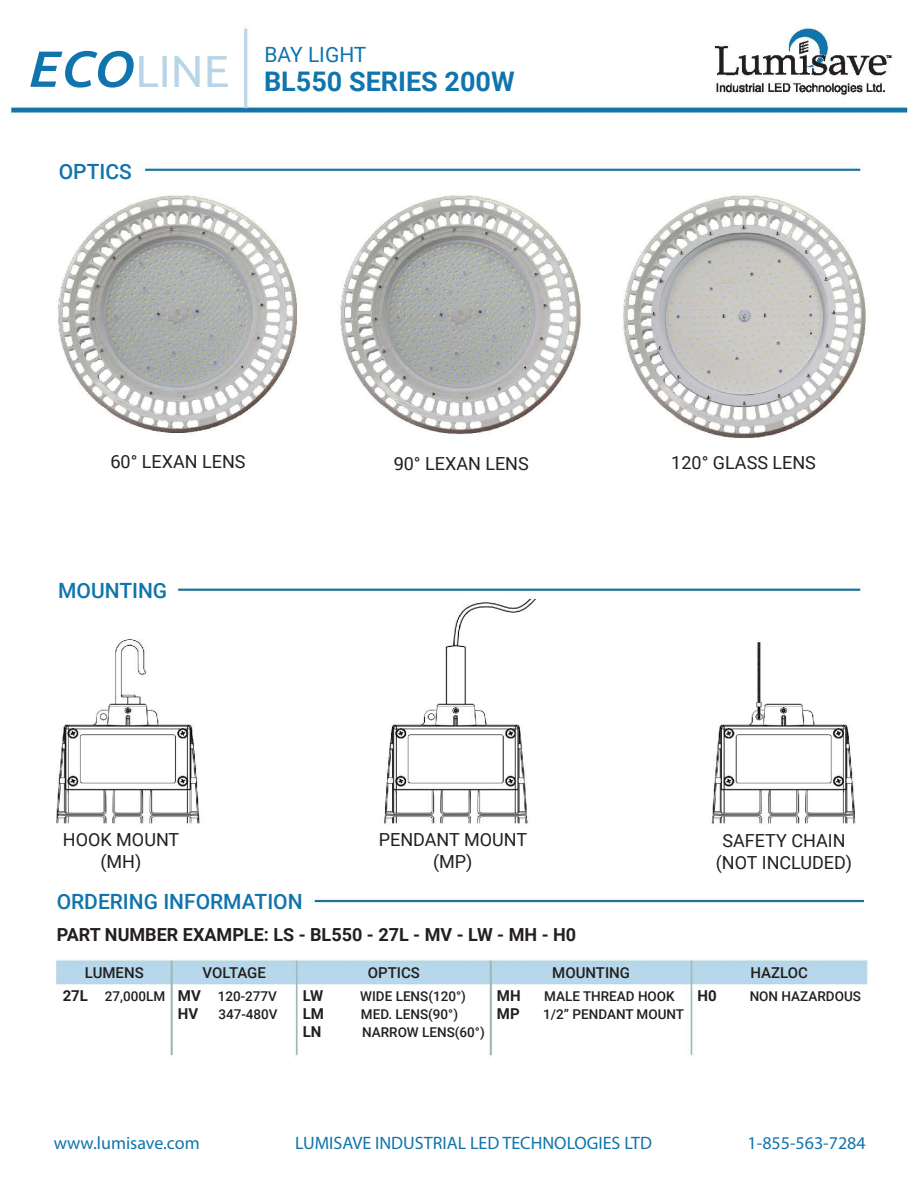
<style>
.page{position:relative;width:918px;height:1188px;background:#fff}
.page>*{position:absolute;margin:0;border:0;box-sizing:border-box;transform-origin:0 0}
.t1{font:700 27px "Roboto";color:#1074ad}
.t2{font:500 21px "Roboto";color:#1074ad}
.t3{font:21px "Roboto";color:#1074ad}
.t4{font:18px/21.6px "Roboto";color:#231f20;text-align:center}
.t5{font:18px "Myriad Pro";color:#1074ad}
.t6{font:700 18px "Roboto";color:#231f20}
.t7{font:500 15px "Roboto";color:#231f20}
.t8{font:700 15px "Roboto";color:#231f20}
.t9{font:500 13.5px "Roboto";color:#231f20}
.s1{font-family:"Ubuntu";font-weight:500;font-style:italic;font-size:50.7px}
.s2{font-family:"Ubuntu";font-weight:400;font-size:45px;color:#b7d5e7}
.s3{font-style:inherit}
.s4{font-weight:700;font-size:15px}
</style>
<div class="page">
<img style="left:8px;top:25px;width:900px;height:1031px">
<img style="left:714px;top:28px;width:179px;height:48px">
<img style="left:57px;top:194px;width:241px;height:241px">
<img style="left:339px;top:195px;width:243px;height:241px">
<img style="left:622px;top:194px;width:245px;height:245px">
<img style="left:54px;top:585px;width:807px;height:239px">
<img style="left:56px;top:960px;width:812px;height:95px">
<h2 class="t3" style="left:264px;top:39px;width:104px">BAY LIGHT</h2>
<h1 class="t1" style="left:26px;top:62px;width:490px"><span class="s1">ECO</span><span class="s2">LINE</span> BL550 SERIES 200W</h1>
<h2 class="t2" style="left:59px;top:156px;width:74px">OPTICS</h2>
<h3 class="t4" style="left:111px;top:450px;width:137px"><span class="s3">6</span>0° LEXAN LENS</h3>
<h3 class="t4" style="left:394px;top:452px;width:137px"><span class="s3">9</span>0° LEXAN LENS</h3>
<h3 class="t4" style="left:671px;top:451px;width:146px">120° GLASS LENS</h3>
<h2 class="t2" style="left:58px;top:576px;width:111px">MOUNTING</h2>
<h3 class="t4" style="left:63px;top:828px;width:118px">HOOK MOUNT (MH)</h3>
<h3 class="t4" style="left:379px;top:828px;width:150px">PENDANT MOUNT (MP)</h3>
<h3 class="t4" style="left:716px;top:829px;width:138px">SAFETY CHAIN (NOT INCLUDED)</h3>
<h2 class="t2" style="left:57px;top:887px;width:248px">ORDERING INFORMATION</h2>
<h3 class="t6" style="left:57px;top:922px;width:521px">PART NUMBER EXAMPLE: LS - BL550 - 27L - MV - LW - MH - H0</h3>
<p class="t7" style="left:85px;top:962px;width:61px">LUMENS</p>
<p class="t7" style="left:203px;top:962px;width:65px">VOLTAGE</p>
<p class="t7" style="left:368px;top:962px;width:54px">OPTICS</p>
<p class="t7" style="left:552px;top:962px;width:79px">MOUNTING</p>
<p class="t7" style="left:750px;top:962px;width:59px">HAZLOC</p>
<p class="t9" style="left:63px;top:987px;width:216px"><span class="s4">27L</span> 27,000LM <span class="s4">MV</span> 120-277V</p>
<p class="t8" style="left:178px;top:1003px;width:22px">HV</p>
<p class="t9" style="left:219px;top:1005px;width:61px">347-480V</p>
<p class="t8" style="left:697px;top:985px;width:21px">H0</p>
<p class="t9" style="left:750px;top:987px;width:113px">NON HAZARDOUS</p>
<p class="t8" style="left:303px;top:985px;width:22px">LW</p>
<p class="t9" style="left:360px;top:987px;width:107px">WIDE LENS(120°)</p>
<p class="t8" style="left:303px;top:1003px;width:23px">LM</p>
<p class="t9" style="left:361px;top:1005px;width:99px">MED. LENS(90°)</p>
<p class="t8" style="left:303px;top:1021px;width:20px">LN</p>
<p class="t9" style="left:362px;top:1023px;width:124px">NARROW LENS(60°)</p>
<p class="t8" style="left:497px;top:985px;width:25px">MH</p>
<p class="t9" style="left:544px;top:987px;width:132px">MALE THREAD HOOK</p>
<p class="t8" style="left:497px;top:1003px;width:24px">MP</p>
<p class="t9" style="left:543px;top:1005px;width:142px">1/2” PENDANT MOUNT</p>
<h3 class="t5" style="left:54px;top:1132px;width:148px">www.lumisave.com</h3>
<h3 class="t5" style="left:295px;top:1132px;width:358px">LUMISAVE INDUSTRIAL LED TECHNOLOGIES LTD</h3>
<h3 class="t5" style="left:748px;top:1132px;width:120px">1-855-563-7284</h3>
</div>
